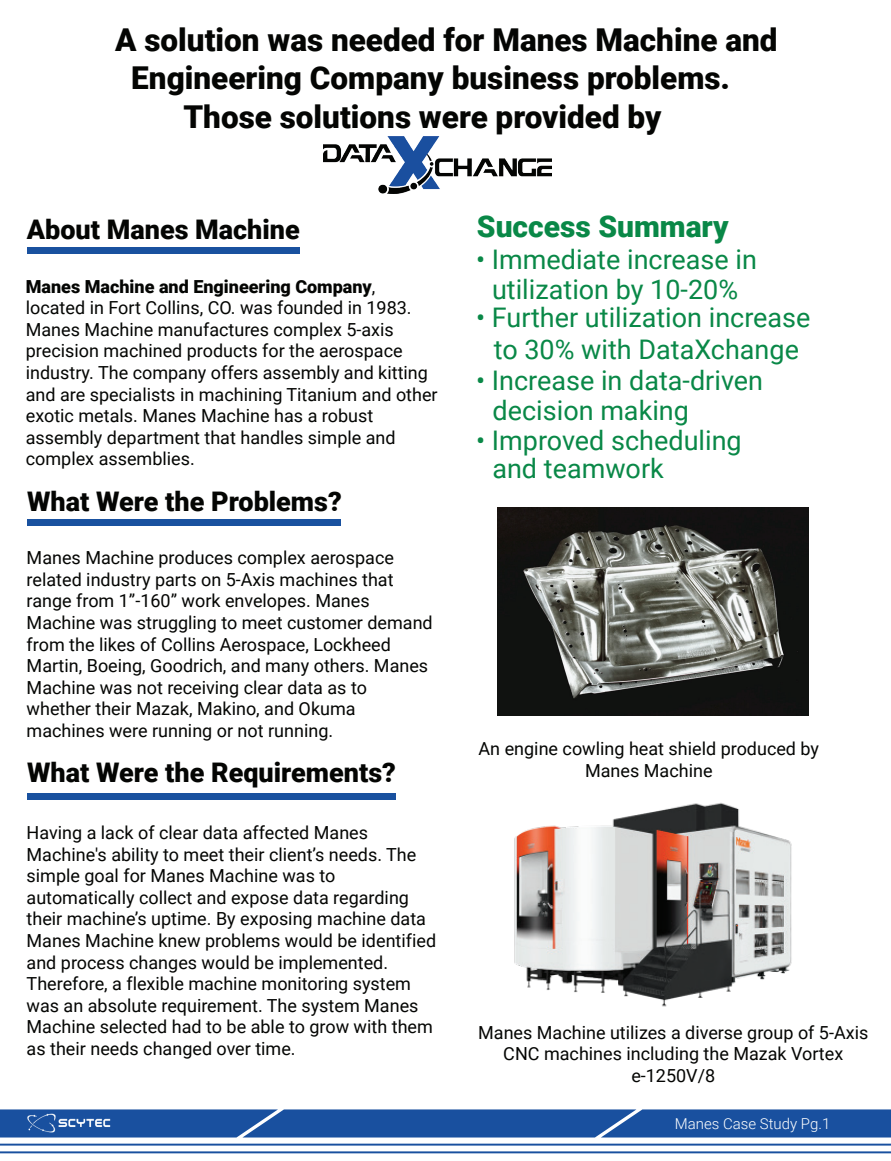
<style>
.page{position:relative;width:891px;height:1161px;background:#fff}
.page>*{position:absolute;margin:0;border:0;box-sizing:border-box;transform-origin:0 0}
.t1{font:900 31.5px "Roboto";color:#040503}
.t2{font:900 30px "Roboto";color:#098847}
.t3{font:27px/58.8px "Roboto";color:#098847}
.t4{font:900 27px "Roboto";color:#040503}
.t5{font:18px/21.6px "Roboto";color:#040503}
.t6{font:300 15px "Roboto";color:#fff}
.s1{font-weight:900}
</style>
<div class="page">
<hr style="left:0;top:1144px;width:891px;height:2px;background:#19509f">
<hr style="left:0;top:1151px;width:891px;height:2px;background:#19509f">
<svg style="left:0;top:1109px;width:891px;height:29px;background:#2458a3"></svg>
<img style="left:27px;top:1114px;width:83px;height:19px">
<div style="left:27px;top:247px;width:272px;height:7px;background:#19519f"></div>
<div style="left:27px;top:519px;width:314px;height:7px;background:#19519f"></div>
<div style="left:27px;top:793px;width:368px;height:7px;background:#19519f"></div>
<img style="left:323px;top:136px;width:228px;height:58px">
<img style="left:498px;top:508px;width:310px;height:207px">
<img style="left:514px;top:802px;width:278px;height:205px">
<h1 class="t1" style="left:115px;top:18px;width:664px">A solution was needed for Manes Machine and</h1>
<h1 class="t1" style="left:131px;top:56px;width:600px">Engineering Company business problems.</h1>
<h1 class="t1" style="left:183px;top:94px;width:480px">Those solutions were provided by</h1>
<h3 class="t4" style="left:27px;top:211px;width:275px">About Manes Machine</h3>
<h2 class="t2" style="left:477px;top:205px;width:253px">Success Summary</h2>
<p class="t5" style="left:26px;top:275px;width:413px"><span class="s1">Manes Machine and Engineering Company</span>, located in Fort Collins, CO. was founded in 1983.<br>Manes Machine manufactures complex 5-axis precision machined products for the aerospace industry. The company offers assembly and kitting and are specialists in machining Titanium and other exotic metals. Manes Machine has a robust assembly department that handles simple and complex assemblies.</p>
<h3 class="t4" style="left:27px;top:483px;width:316px">What Were the Problems?</h3>
<p class="t5" style="left:27px;top:546px;width:408px">Manes Machine produces complex aerospace related industry parts on 5-Axis machines that range from 1”-160” work envelopes. Manes Machine was struggling to meet customer demand from the likes of Collins Aerospace, Lockheed Martin, Boeing, Goodrich, and many others. Manes Machine was not receiving clear data as to whether their Mazak, Makino, and Okuma machines were running or not running.</p>
<h3 class="t4" style="left:27px;top:753px;width:370px">What Were the Requirements?</h3>
<p class="t5" style="left:27px;top:821px;width:411px">Having a lack of clear data affected Manes Machine's ability to meet their client’s needs. The simple goal for Manes Machine was to automatically collect and expose data regarding their machine’s uptime. By exposing machine data Manes Machine knew problems would be identified and process changes would be implemented.<br>Therefore, a flexible machine monitoring system was an absolute requirement. The system Manes Machine selected had to be able to grow with them as their needs changed over time.</p>
<h3 class="t3" style="left:476px;top:229px;width:282px">• Immediate increase in</h3>
<h3 class="t3" style="left:492px;top:259px;width:248px">utilization by 10-20%</h3>
<h3 class="t3" style="left:476px;top:287px;width:336px">• Further utilization increase</h3>
<h3 class="t3" style="left:494px;top:319px;width:307px">to 30% with DataXchange</h3>
<h3 class="t3" style="left:476px;top:350px;width:288px">• Increase in data-driven</h3>
<h3 class="t3" style="left:492px;top:380px;width:198px">decision making and teamwork</h3>
<h3 class="t3" style="left:476px;top:410px;width:267px">• Improved scheduling</h3>
<p class="t5" style="left:479px;top:737px;width:342px;text-align:center">An engine cowling heat shield produced by<br>Manes Machine</p>
<p class="t5" style="left:478px;top:1021px;width:392px;text-align:center">Manes Machine utilizes a diverse group of 5-Axis<br>CNC machines including the Mazak Vortex e-1250V/8</p>
<p class="t6" style="left:675px;top:1113px;width:157px">Manes Case Study Pg.1</p>
</div>
